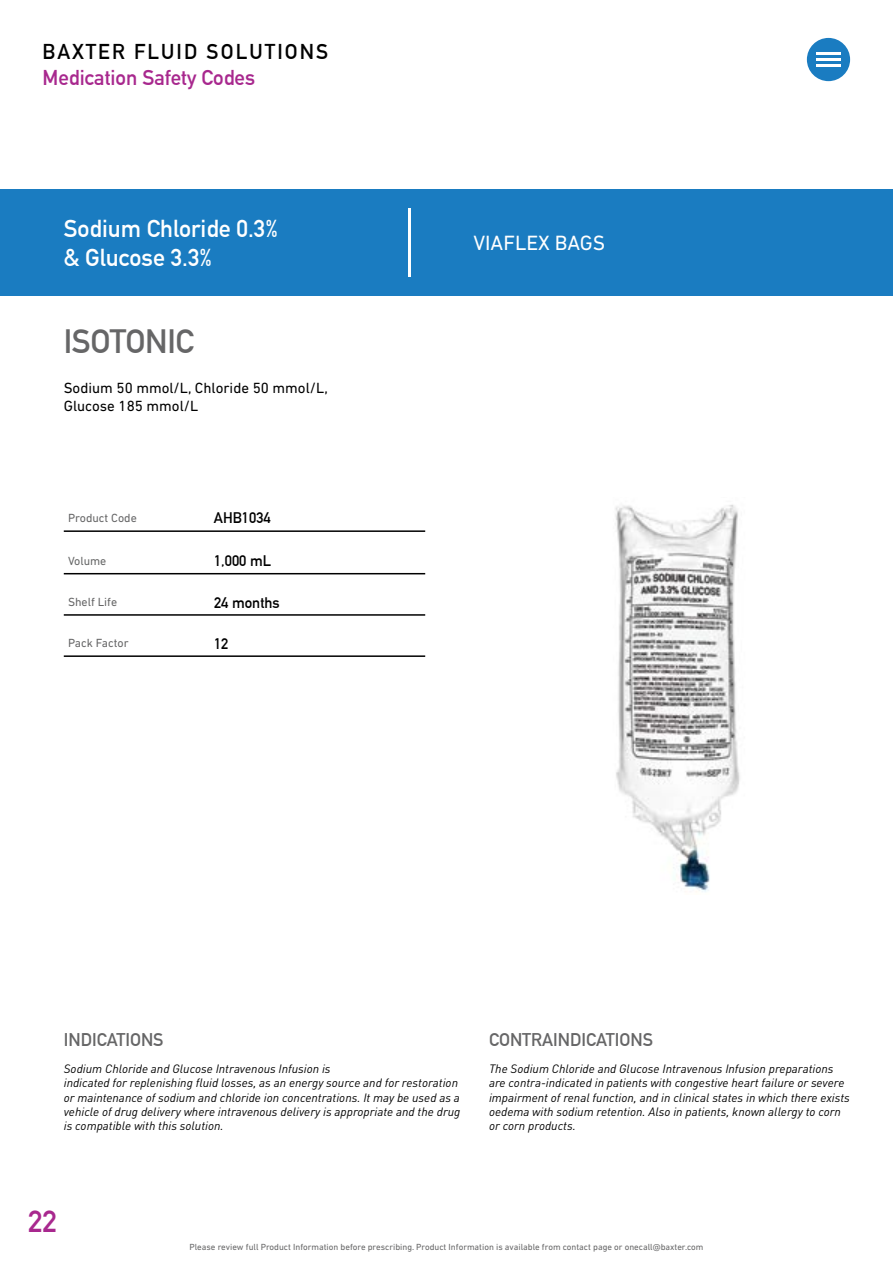
<style>
.page{position:relative;width:893px;height:1263px;background:#fff}
.page>*{position:absolute;margin:0;border:0;box-sizing:border-box;transform-origin:0 0}
.tonic_heading{font:700 33px "DIN Alternate";letter-spacing:-.01em;color:#666667}
.t1{font:700 30px "DIN Alternate";color:#a8288e}
.t2{font:700 24px "DIN Alternate";color:#fff}
.Paragraph_Style_1{font:700 21px "DIN Alternate";color:#a8288e}
.t3{font:700 21px "DIN Alternate";letter-spacing:.1em;color:#000}
.viaflex{font:21px "DIN Next LT Pro";color:#fff}
.t4{font:700 18px "DIN Alternate";color:#666667}
.t5{font:15px "DIN Next LT Pro";color:#000}
.t6{font:700 15px "DIN Alternate";color:#000}
.t7{font:italic 12px/14.4px "DIN";color:#000}
.t8{font:12px "DIN Next LT Pro";color:#666667}
.t9{font:12px "DIN Next LT Pro";color:#666767}
.t10{font:9px "DIN Next LT Pro";color:#666667}
</style>
<div class="page">
<div style="left:0;top:189px;width:893px;height:107px;background:#1a7cc1"></div>
<div style="left:807px;top:38px;width:43px;height:43px;background:#1a7cc1;border-radius:50%"></div>
<hr style="left:816px;top:53px;width:25px;height:2px;background:#fff">
<hr style="left:816px;top:58px;width:25px;height:3px;background:#fff">
<hr style="left:816px;top:64px;width:25px;height:3px;background:#fff">
<hr style="left:409px;top:208px;width:2px;height:68px;background:#fff">
<hr style="left:64px;top:614px;width:361px;height:2px;background:#000">
<hr style="left:64px;top:655px;width:361px;height:2px;background:#000">
<hr style="left:64px;top:573px;width:361px;height:1px;background:#000">
<hr style="left:64px;top:530px;width:361px;height:2px;background:#000">
<img style="left:615px;top:504px;width:125px;height:388px">
<h3 class="t3" style="left:43px;top:35px;width:287px">BAXTER FLUID SOLUTIONS</h3>
<p class="Paragraph_Style_1" style="left:43px;top:61px;width:214px">Medication Safety Codes</p>
<p class="t2" style="left:64px;top:210px;width:216px">Sodium Chloride 0.3%</p>
<p class="t2" style="left:64px;top:239px;width:150px">&amp; Glucose 3.3%</p>
<p class="tonic_heading" style="left:64px;top:316px;width:132px">ISOTONIC</p>
<p class="t5" style="left:64px;top:379px;width:266px">Sodium 50 mmol/L, Chloride 50 mmol/L,</p>
<p class="t5" style="left:64px;top:397px;width:136px">Glucose 185 mmol/L</p>
<p class="t8" style="left:68px;top:511px;width:70px">Product Code</p>
<p class="t9" style="left:68px;top:554px;width:40px">Volume</p>
<p class="t8" style="left:68px;top:595px;width:51px">Shelf Life</p>
<p class="t8" style="left:68px;top:636px;width:62px">Pack Factor</p>
<p class="t6" style="left:214px;top:507px;width:58px">AHB1034</p>
<p class="t6" style="left:214px;top:549px;width:59px">1,000 mL</p>
<p class="t6" style="left:214px;top:592px;width:67px">24 months</p>
<p class="t6" style="left:214px;top:632px;width:16px">12</p>
<p class="viaflex" style="left:473px;top:230px;width:133px">VIAFLEX BAGS</p>
<p class="t4" style="left:64px;top:1025px;width:101px">INDICATIONS</p>
<p class="t4" style="left:489px;top:1025px;width:166px">CONTRAINDICATIONS</p>
<p class="t7" style="left:64px;top:1061px;width:268px">Sodium Chloride and Glucose Intravenous Infusion is</p>
<p class="t7" style="left:64px;top:1075px;width:398px">indicated for replenishing fluid losses, as an energy source and for restoration or maintenance of sodium and chloride ion concentrations. It may be used as a vehicle of drug delivery where intravenous delivery is appropriate and the drug is compatible with this solution.</p>
<p class="t7" style="left:489px;top:1061px;width:362px">The Sodium Chloride and Glucose Intravenous Infusion preparations are contra-indicated in patients with congestive heart failure or severe impairment of renal function, and in clinical states in which there exists oedema with sodium retention. Also in patients, known allergy to corn or corn products.</p>
<h2 class="t1" style="left:28px;top:1199px;width:30px">22</h2>
<p class="t10" style="left:189px;top:1242px;width:516px">Please review full Product Information before prescribing. Product Information is available from contact page or onecall@baxter.com</p>
</div>
